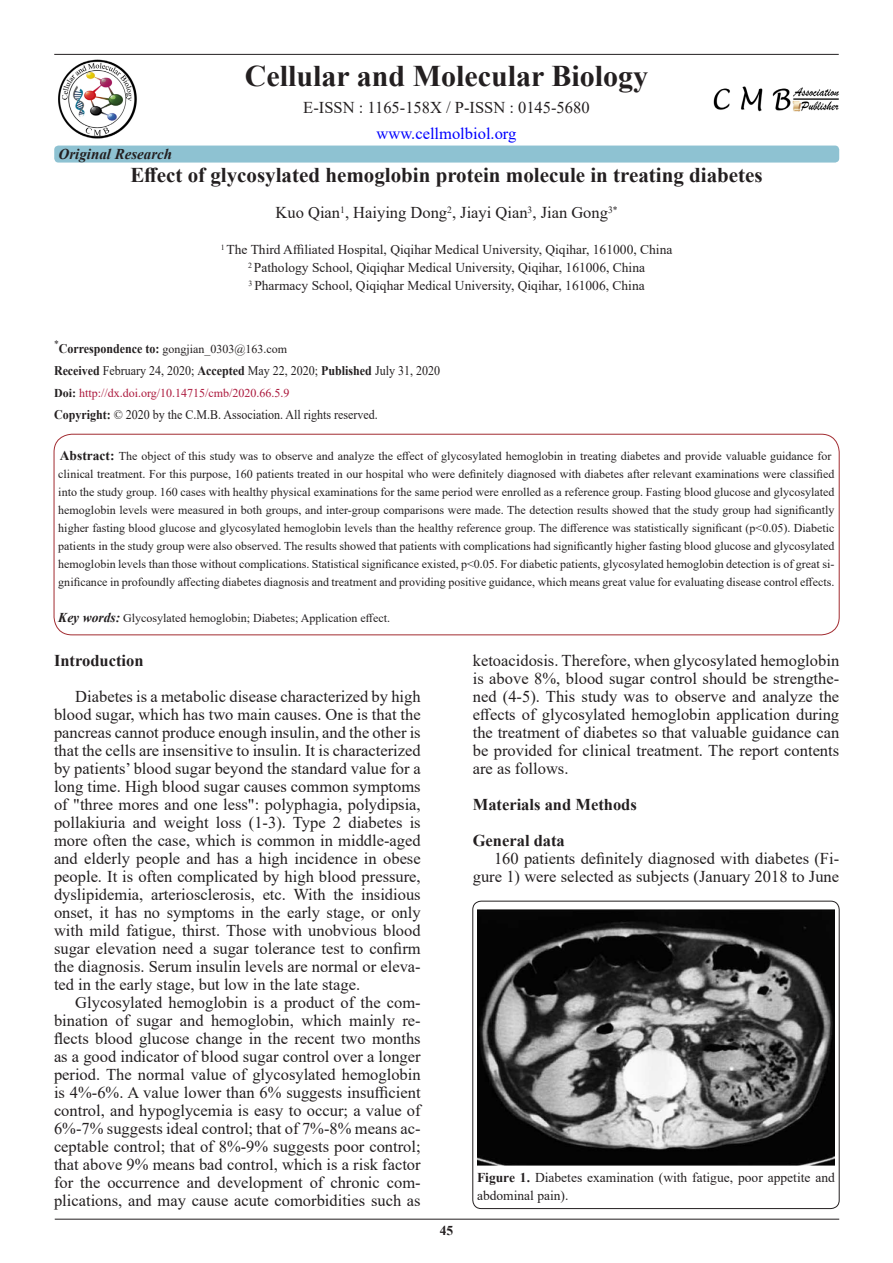
<style>
.page{position:relative;width:893px;height:1263px;background:#fff}
.page>*{position:absolute;margin:0;border:0;box-sizing:border-box;transform-origin:0 0}
.t1{font:700 30px "Times New Roman";color:#231f20}
.t2{font:700 21px "Times New Roman";color:#231f20}
.t3{font:16.5px/18px "Times New Roman";color:#231f20;text-align:justify}
.t4{font:700 16.5px "Times New Roman";color:#231f20}
.t5{font:16.5px "Times New Roman";color:#00f}
.t6{font:italic 700 15px "Times New Roman";color:#231f20}
.t7{font:13.5px/18px "Times New Roman";color:#231f20}
.t8{font:700 13.5px "Times New Roman";color:#231f20}
.Default{font:13.2px "Times New Roman";color:#231f20;scale:.91 1}
.t9{font:12px/18px "Times New Roman";color:#231f20}
.t10{font:12px "Times New Roman";color:#ac193d}
.s1{font-weight:700;font-size:13.2px}
.s2{font-weight:700}
.s3{font-weight:700;color:#231f20}
.s4{font-weight:700;font-size:13.5px}
.s5{font-weight:700;font-style:italic;font-size:13.5px}
</style>
<div class="page">
<hr style="left:54px;top:54px;width:785px;height:1px;background:#231f20">
<div style="left:54px;top:146px;width:785px;height:17px;background:#8ec2d2;border-radius:4px"></div>
<div style="left:54px;top:434px;width:785px;height:201px;border:1px solid #a22c31;border-radius:18px"></div>
<hr style="left:55px;top:1219px;width:784px;height:1px;background:#231f20">
<img style="left:58px;top:59px;width:79px;height:80px">
<img style="left:713px;top:86px;width:126px;height:26px">
<div style="left:473px;top:901px;width:366px;height:307px;border:1px solid #231f20;border-radius:9px"></div>
<img style="left:478px;top:909px;width:357px;height:256px">
<p class="t1" style="left:245px;top:55px;width:405px">Cellular and Molecular Biology</p>
<p class="t3" style="left:303px;top:98px;width:288px">E-ISSN : 1165-158X / P-ISSN : 0145-5680</p>
<p class="t5" style="left:377px;top:122px;width:141px">www.cellmolbiol.org</p>
<p class="t6" style="left:58px;top:143px;width:115px">Original Research</p>
<p class="t2" style="left:131px;top:160px;width:634px">Effect of glycosylated hemoglobin protein molecule in treating diabetes</p>
<p class="t3" style="left:276px;top:203px;width:343px">Kuo Qian<sup>1</sup>, Haiying Dong<sup>2</sup>, Jiayi Qian<sup>3</sup>, Jian Gong<sup>3*</sup></p>
<p class="t7" style="left:221px;top:240px;width:453px"><sup>1</sup> The Third Affiliated Hospital, Qiqihar Medical University, Qiqihar, 161000, China</p>
<p class="t7" style="left:248px;top:258px;width:399px"><sup>2</sup> Pathology School, Qiqiqhar Medical University, Qiqihar, 161006, China</p>
<p class="t7" style="left:248px;top:276px;width:398px"><sup>3</sup> Pharmacy School, Qiqiqhar Medical University, Qiqihar, 161006, China</p>
<p class="t9" style="left:54px;top:339px;width:235px"><sup>*</sup><span class="s1">Correspondence to:</span> gongjian_0303@163.com</p>
<p class="Default" style="left:54px;top:361px;width:426px"><span class="s2">Received</span> February 24, 2020; <span class="s2">Accepted</span> May 22, 2020; <span class="s2">Published</span> July 31, 2020</p>
<p class="t10" style="left:54px;top:385px;width:237px"><span class="s3">Doi:</span> http://dx.doi.org/10.14715/cmb/2020.66.5.9</p>
<p class="Default" style="left:54px;top:406px;width:357px"><span class="s2">Copyright:</span> © 2020 by the C.M.B. Association. All rights reserved.</p>
<p class="t9" style="left:58px;top:447px;width:778px"><span class="s4">Abstract:</span> The object of this study was to observe and analyze the effect of glycosylated hemoglobin in treating diabetes and provide valuable guidance for clinical treatment. For this purpose, 160 patients treated in our hospital who were definitely diagnosed with diabetes after relevant examinations were classified into the study group. 160 cases with healthy physical examinations for the same period were enrolled as a reference group. Fasting blood glucose and glycosylated hemoglobin levels were measured in both groups, and inter-group comparisons were made. The detection results showed that the study group had significantly higher fasting blood glucose and glycosylated hemoglobin levels than the healthy reference group. The difference was statistically significant (p&lt;0.05). Diabetic patients in the study group were also observed. The results showed that patients with complications had significantly higher fasting blood glucose and glycosylated hemoglobin levels than those without complications. Statistical significance existed, p&lt;0.05. For diabetic patients, glycosylated hemoglobin detection is of great si&shy;gnificance in profoundly affecting diabetes diagnosis and treatment and providing positive guidance, which means great value for evaluating disease control effects.</p>
<p class="t9" style="left:58px;top:609px;width:333px"><span class="s5">Key words:</span> Glycosylated hemoglobin; Diabetes; Application effect.</p>
<p class="t4" style="left:54px;top:649px;width:91px">Introduction</p>
<p class="t3" style="left:54px;top:687px;width:368px;text-indent:21px">Diabetes is a metabolic disease characterized by high blood sugar, which has two main causes. One is that the pancreas cannot produce enough insulin, and the other is that the cells are insensitive to insulin. It is characterized by patients’ blood sugar beyond the standard value for a long time. High blood sugar causes common symptoms of "three mores and one less": polyphagia, polydipsia, pollakiuria and weight loss (1-3). Type 2 diabetes is more often the case, which is common in middle-aged and elderly people and has a high incidence in obese people. It is often complicated by high blood pressure, dyslipidemia, arteriosclerosis, etc. With the insidious onset, it has no symptoms in the early stage, or only with mild fatigue, thirst. Those with unobvious blood sugar elevation need a sugar tolerance test to confirm the diagnosis. Serum insulin levels are normal or eleva&shy;ted in the early stage, but low in the late stage.</p>
<p class="t3" style="left:54px;top:993px;width:368px;text-indent:21px">Glycosylated hemoglobin is a product of the com&shy;bination of sugar and hemoglobin, which mainly re&shy;flects blood glucose change in the recent two months as a good indicator of blood sugar control over a longer period. The normal value of glycosylated hemoglobin is 4%-6%. A value lower than 6% suggests insufficient control, and hypoglycemia is easy to occur; a value of 6%-7% suggests ideal control; that of 7%-8% means ac&shy;ceptable control; that of 8%-9% suggests poor control; that above 9% means bad control, which is a risk factor for the occurrence and development of chronic com&shy;plications, and may cause acute comorbidities such as</p>
<p class="t3" style="left:473px;top:651px;width:368px">ketoacidosis. Therefore, when glycosylated hemoglobin is above 8%, blood sugar control should be strengthe&shy;ned (4-5). This study was to observe and analyze the effects of glycosylated hemoglobin application during the treatment of diabetes so that valuable guidance can be provided for clinical treatment. The report contents are as follows.</p>
<p class="t4" style="left:473px;top:793px;width:166px">Materials and Methods</p>
<p class="t4" style="left:473px;top:829px;width:94px">General data</p>
<p class="t3" style="left:473px;top:849px;width:368px;text-align:right">160 patients definitely diagnosed with diabetes (Fi&shy;gure 1) were selected as subjects (January 2018 to June</p>
<p class="t7" style="left:477px;top:1168px;width:359px"><span class="s2">Figure 1.</span> Diabetes examination (with fatigue, poor appetite and abdominal pain).</p>
<p class="t8" style="left:440px;top:1220px;width:15px">45</p>
</div>
